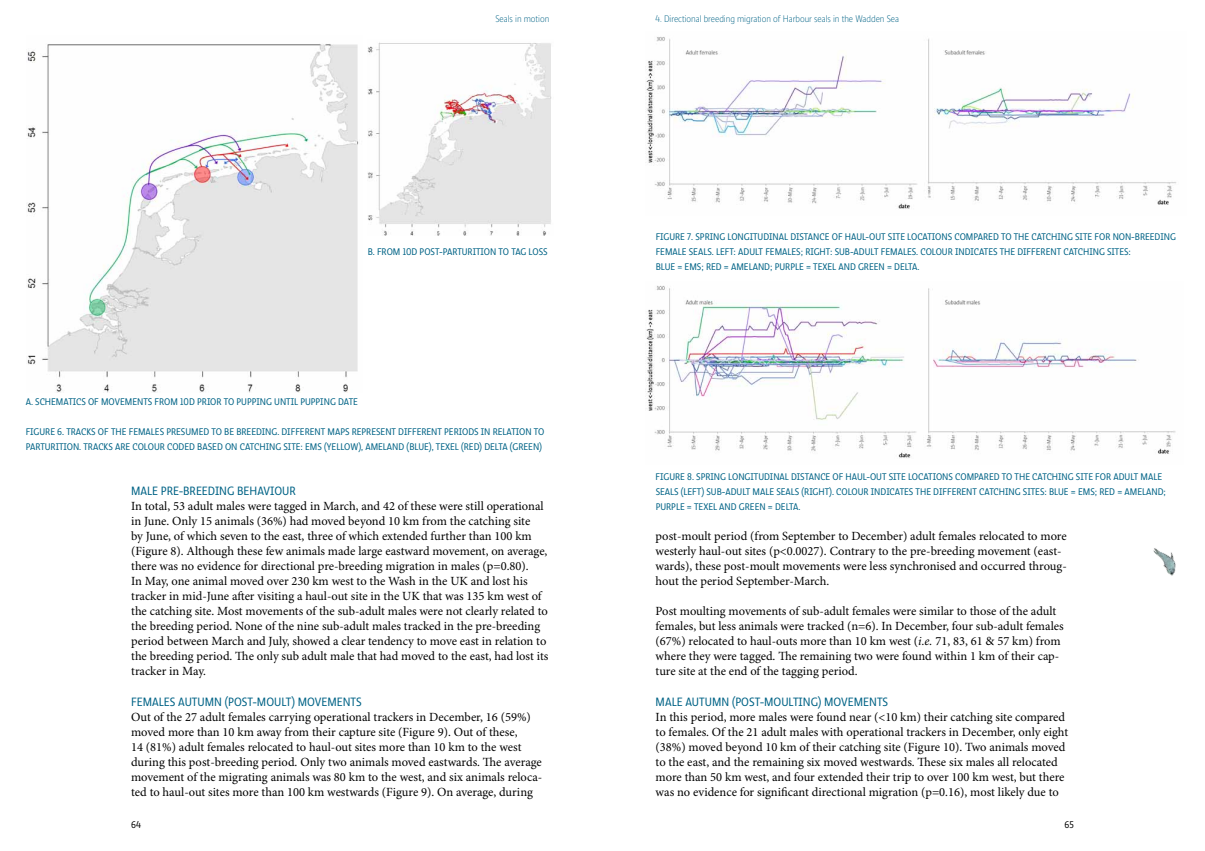
<style>
.page{position:relative;width:1205px;height:851px;background:#fff}
.page>*{position:absolute;margin:0;border:0;box-sizing:border-box;transform-origin:0 0}
.t1{font:12.5px/15px "Minion Pro";color:#000}
.t2{font:12.5px "Ratio Display";color:#006386}
.t3{font:10px "Ratio Display";color:#006386}
.t4{font:300 10px "Ratio Display";color:#006386}
.t5{font:10px "Ratio Display";color:#000}
.s1{font-style:italic}
</style>
<div class="page">
<img style="left:1153px;top:548px;width:23px;height:28px">
<img style="left:27px;top:44px;width:332px;height:348px">
<img style="left:368px;top:42px;width:184px;height:194px">
<img style="left:646px;top:37px;width:531px;height:172px">
<img style="left:646px;top:285px;width:530px;height:173px">
<p class="t4" style="left:495px;top:13px;width:55px">Seals in motion</p>
<p class="t4" style="left:656px;top:13px;width:245px">4. Directional breeding migration of Harbour seals in the Wadden Sea</p>
<p class="t3" style="left:368px;top:246px;width:119px">B. FRO M 10D POST-PARTURITION</p>
<p class="t3" style="left:498px;top:246px;width:51px">TO TAG LOSS</p>
<p class="t3" style="left:26px;top:396px;width:178px">A. SCHEMATICS OF MOVEMENTS FRO M 10D PRIOR</p>
<p class="t3" style="left:224px;top:396px;width:19px">TO PUPPING</p>
<p class="t3" style="left:274px;top:396px;width:33px">UNTILPUPPING</p>
<p class="t3" style="left:338px;top:396px;width:20px">DATE</p>
<p class="t3" style="left:26px;top:426px;width:11px">FIGURE</p>
<p class="t3" style="left:57px;top:426px;width:20px">6. TRACK</p>
<p class="t3" style="left:91px;top:426px;width:215px">S OF THE FEMALES PRESUMED TO BE BREEDING. DIFFEREN</p>
<p class="t3" style="left:321px;top:426px;width:37px">T MAPS REPRE</p>
<p class="t3" style="left:376px;top:426px;width:47px">SENT DIFFEREN</p>
<p class="t3" style="left:437px;top:426px;width:13px">T PERIO</p>
<p class="t3" style="left:468px;top:426px;width:30px">DS IN RELA</p>
<p class="t3" style="left:511px;top:426px;width:11px">TION</p>
<p class="t3" style="left:534px;top:426px;width:11px">TO</p>
<p class="t3" style="left:26px;top:441px;width:69px">PARTURITION . TRACK</p>
<p class="t3" style="left:108px;top:441px;width:13px">S ARE</p>
<p class="t3" style="left:132px;top:441px;width:7px">COLOUR</p>
<p class="t3" style="left:167px;top:441px;width:94px">CODED BASED ON CATCHING</p>
<p class="t3" style="left:283px;top:441px;width:50px">SITE: EMS (YELLO</p>
<p class="t3" style="left:350px;top:441px;width:34px">W), AMELAN</p>
<p class="t3" style="left:398px;top:441px;width:121px">D (BLUE), TEXEL (RE D) DELTA (GREEN</p>
<p class="t3" style="left:539px;top:441px;width:4px">)</p>
<p class="t2" style="left:131px;top:484px;width:92px">MALE PRE-BREEDING</p>
<p class="t2" style="left:237px;top:484px;width:41px">BEHAVIOUR</p>
<p class="t1" style="left:131px;top:499px;width:419px">In total, 53 adult males were tagged in March, and 42 of these were still operational in June. Only 15 animals (36%) had moved beyond 10 km from the catching site<br>by June, of which seven to the east, three of which extended further than 100 km (Figure 8). Although these few animals made large eastward movement, on average, there was no evidence for directional pre-breeding migration in males (p=0.80).<br>In May, one animal moved over 230 km west to the Wash in the UK and lost his tracker in mid-June after visiting a haul-out site in the UK that was 135 km west of the catching site. Most movements of the sub-adult males were not clearly related to the breeding period. None of the nine sub-adult males tracked in the pre-breeding period between March and July, showed a clear tendency to move east in relation to the breeding period. The only sub adult male that had moved to the east, had lost its tracker in May.</p>
<p class="t2" style="left:131px;top:694px;width:232px">FEMALES AUTUMN (POST-MOULT) MOVEMENTS</p>
<p class="t1" style="left:131px;top:709px;width:413px">Out of the 27 adult females carrying operational trackers in December, 16 (59%) moved more than 10 km away from their capture site (Figure 9). Out of these,<br>14 (81%) adult females relocated to haul-out sites more than 10 km to the west during this post-breeding period. Only two animals moved eastwards. The average movement of the migrating animals was 80 km to the west, and six animals reloca&shy;ted to haul-out sites more than 100 km westwards (Figure 9). On average, during</p>
<p class="t3" style="left:656px;top:231px;width:11px">FIGURE</p>
<p class="t3" style="left:687px;top:231px;width:19px">7. SPRING</p>
<p class="t3" style="left:727px;top:231px;width:6px">LONGI</p>
<p class="t3" style="left:753px;top:231px;width:22px">TUDINAL</p>
<p class="t3" style="left:790px;top:231px;width:24px">DISTANCE</p>
<p class="t3" style="left:832px;top:231px;width:20px">OF HAUL</p>
<p class="t3" style="left:865px;top:231px;width:48px">-OUT SITE LOCA</p>
<p class="t3" style="left:927px;top:231px;width:52px">TIONS COMPARE</p>
<p class="t3" style="left:993px;top:231px;width:60px">D TO THE CATCHING</p>
<p class="t3" style="left:1075px;top:231px;width:45px">SITE FOR NON</p>
<p class="t3" style="left:1131px;top:231px;width:35px">-BREEDING</p>
<p class="t3" style="left:656px;top:246px;width:156px">FEMALE SEALS. LEFT: ADULT FEMALES; RIGH</p>
<p class="t3" style="left:826px;top:246px;width:101px">T: SUB-ADULT FEMALES. COLOUR</p>
<p class="t3" style="left:955px;top:246px;width:87px">IN DICATES THE DIFFEREN</p>
<p class="t3" style="left:1056px;top:246px;width:28px">T CATCHING</p>
<p class="t3" style="left:1107px;top:246px;width:25px">SITES:</p>
<p class="t3" style="left:656px;top:261px;width:94px">BLUE = EMS; RED = AMELAN</p>
<p class="t3" style="left:764px;top:261px;width:17px">D; PURPLE</p>
<p class="t3" style="left:806px;top:261px;width:59px">= TEXEL AN D GREEN</p>
<p class="t3" style="left:887px;top:261px;width:34px">= DELTA.</p>
<p class="t3" style="left:656px;top:471px;width:11px">FIGURE</p>
<p class="t3" style="left:687px;top:471px;width:20px">8. SPRING</p>
<p class="t3" style="left:728px;top:471px;width:6px">LONGI</p>
<p class="t3" style="left:754px;top:471px;width:22px">TUDINAL</p>
<p class="t3" style="left:791px;top:471px;width:24px">DISTANCE</p>
<p class="t3" style="left:832px;top:471px;width:20px">OF HAUL</p>
<p class="t3" style="left:866px;top:471px;width:48px">-OUT SITE LOCA</p>
<p class="t3" style="left:928px;top:471px;width:52px">TIONS COMPARE</p>
<p class="t3" style="left:994px;top:471px;width:60px">D TO THE CATCHING</p>
<p class="t3" style="left:1076px;top:471px;width:78px">SITE FOR ADULT MALE</p>
<p class="t3" style="left:656px;top:486px;width:155px">SEALS (LE FT) SUB-ADULT MALE SEALS (RIGH</p>
<p class="t3" style="left:825px;top:486px;width:18px">T). COLOUR</p>
<p class="t3" style="left:871px;top:486px;width:87px">IN DICATES THE DIFFEREN</p>
<p class="t3" style="left:972px;top:486px;width:28px">T CATCHING</p>
<p class="t3" style="left:1023px;top:486px;width:121px">SITES: BLUE = EMS; RED = AMELAN</p>
<p class="t3" style="left:1157px;top:486px;width:10px">D;</p>
<p class="t3" style="left:656px;top:501px;width:6px">PURPLE</p>
<p class="t3" style="left:687px;top:501px;width:59px">= TEXEL AN D GREEN</p>
<p class="t3" style="left:768px;top:501px;width:34px">= DELTA.</p>
<p class="t1" style="left:656px;top:529px;width:413px">post-moult period (from September to December) adult females relocated to more westerly haul-out sites (p&lt;0.0027). Contrary to the pre-breeding movement (east&shy;wards), these post-moult movements were less synchronised and occurred throug&shy;hout the period September-March.</p>
<p class="t1" style="left:656px;top:604px;width:410px">Post moulting movements of sub-adult females were similar to those of the adult females, but less animals were tracked (n=6). In December, four sub-adult females (67%) relocated to haul-outs more than 10 km west (<span class="s1">i.e.</span> 71, 83, 61 &amp; 57 km) from where they were tagged. The remaining two were found within 1 km of their cap&shy;ture site at the end of the tagging period.</p>
<p class="t2" style="left:656px;top:694px;width:234px">MALE AUTUMN (POST-MOULTING) MOVEMENTS</p>
<p class="t1" style="left:656px;top:709px;width:414px">In this period, more males were found near (&lt;10 km) their catching site compared to females. Of the 21 adult males with operational trackers in December, only eight (38%) moved beyond 10 km of their catching site (Figure 10). Two animals moved to the east, and the remaining six moved westwards. These six males all relocated more than 50 km west, and four extended their trip to over 100 km west, but there was no evidence for significant directional migration (p=0.16), most likely due to</p>
<p class="t5" style="left:131px;top:818px;width:11px">64</p>
<p class="t5" style="left:1064px;top:818px;width:11px">65</p>
</div>
